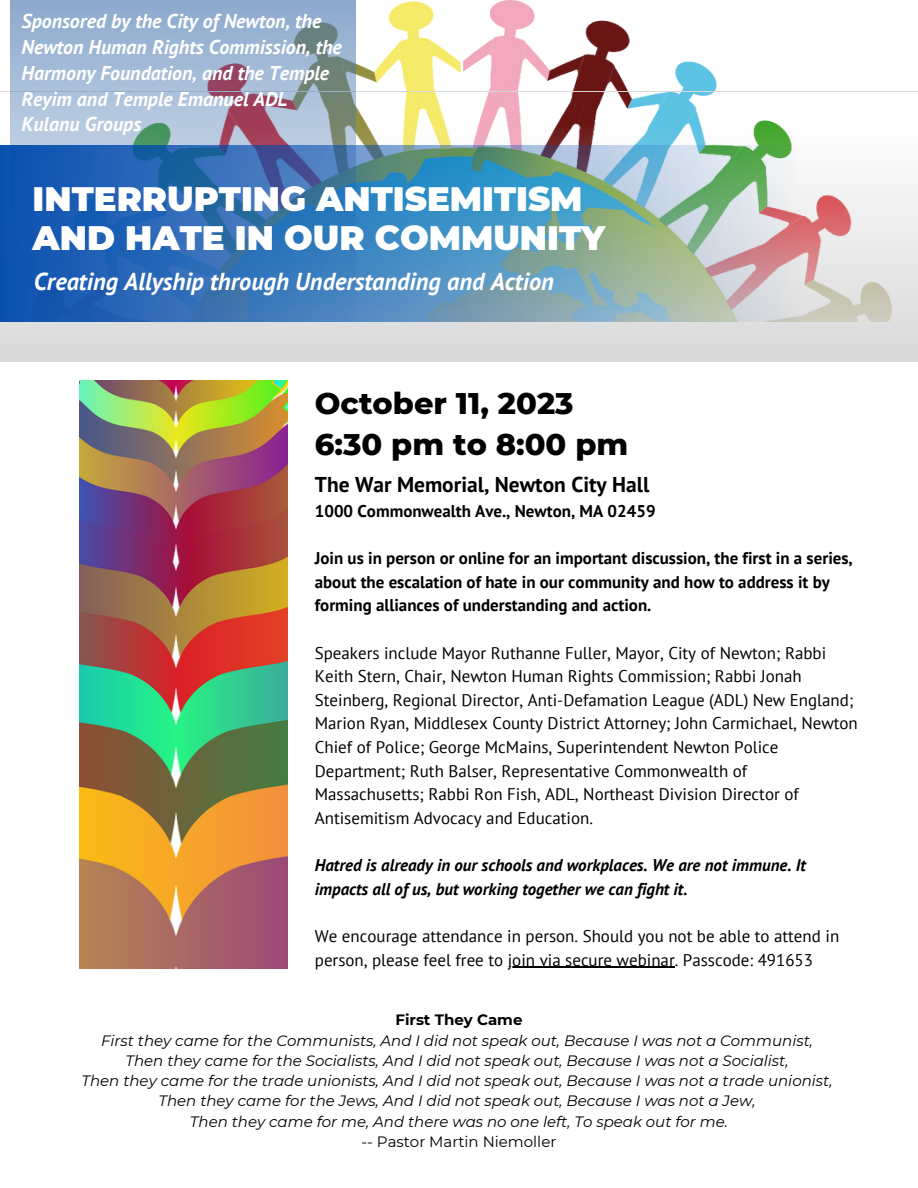
<style>
.page{position:relative;width:918px;height:1188px;background:#fff}
.page>*{position:absolute;margin:0;border:0;box-sizing:border-box;transform-origin:0 0}
.t1{font:900 33.9px "Montserrat";color:#fff}
.t2{font:800 30.45px "Montserrat";color:#000}
.t3{font:italic 700 24.45px "PT Sans";color:#fff}
.t4{font:700 21.45px "PT Sans";color:#000}
.t5{font:italic 700 19.95px/25.8px "PT Sans";color:#fff}
.t6{font:16.95px/23.7px "PT Sans";color:#000}
.t7{font:700 16.95px/23.7px "PT Sans";color:#000}
.t8{font:italic 700 16.95px/23.7px "PT Sans";color:#000}
.t9{font:italic 15px "Montserrat";color:#000}
.t10{font:15px "Montserrat";color:#000}
.t11{font:700 15px "Montserrat";color:#000}
</style>
<div class="page">
<img style="left:356px;top:0;width:556px;height:92px">
<svg style="left:0;top:92px;width:918px;height:270px"></svg>
<svg style="left:10px;top:0;width:346px;height:390px;background:#b2becf"></svg>
<img style="left:0;top:146px;width:909px;height:175px">
<img style="left:79px;top:380px;width:208px;height:589px">
<hr style="left:508px;top:967px;width:167px;height:1px;background:#000">
<p class="t5" style="left:22px;top:8px;width:322px">Sponsored by the City of Newton, the<br>Newton Human Rights Commission, the<br>Harmony Foundation, and the Temple<br>Reyim and Temple Emanuel ADL<br>Kulanu Groups</p>
<p class="t1" style="left:33px;top:178px;width:551px">INTERRUPTING ANTISEMITISM</p>
<p class="t1" style="left:33px;top:217px;width:574px">AND HATE IN OUR COMMUNITY</p>
<p class="t3" style="left:34px;top:266px;width:522px">Creating Allyship through Understanding and Action</p>
<p class="t2" style="left:315px;top:384px;width:260px">October 11, 2023</p>
<p class="t2" style="left:315px;top:426px;width:315px">6:30 pm to 8:00 pm</p>
<p class="t4" style="left:315px;top:470px;width:336px">The War Memorial, Newton City Hall</p>
<p class="t7" style="left:315px;top:499px;width:342px">1000 Commonwealth Ave., Newton, MA 02459</p>
<p class="t7" style="left:315px;top:546px;width:540px">Join us in person or online for an important discussion, the first in a series, about the escalation of hate in our community and how to address it by forming alliances of understanding and action.</p>
<p class="t6" style="left:315px;top:640px;width:545px">Speakers include Mayor Ruthanne Fuller, Mayor, City of Newton; Rabbi Keith Stern, Chair, Newton Human Rights Commission; Rabbi Jonah Steinberg, Regional Director, Anti-Defamation League (ADL) New England; Marion Ryan, Middlesex County District Attorney; John Carmichael, Newton Chief of Police; George McMains, Superintendent Newton Police Department; Ruth Balser, Representative Commonwealth of Massachusetts; Rabbi Ron Fish, ADL, Northeast Division Director of Antisemitism Advocacy and Education.</p>
<p class="t8" style="left:315px;top:853px;width:493px">Hatred is already in our schools and workplaces. We are not immune. It impacts all of us, but working together we can fight it.</p>
<p class="t6" style="left:315px;top:924px;width:526px">We encourage attendance in person. Should you not be able to attend in person, please feel free to join via secure webinar. Passcode: 491653</p>
<p class="t11" style="left:395px;top:1011px;width:129px">First They Came</p>
<p class="t9" style="left:101px;top:1031px;width:713px">First they came for the Communists, And I did not speak out, Because I was not a Communist,</p>
<p class="t9" style="left:125px;top:1051px;width:665px">Then they came for the Socialists, And I did not speak out, Because I was not a Socialist,</p>
<p class="t9" style="left:82px;top:1072px;width:753px">Then they came for the trade unionists, And I did not speak out, Because I was not a trade unionist,</p>
<p class="t9" style="left:158px;top:1092px;width:599px">Then they came for the Jews, And I did not speak out, Because I was not a Jew,</p>
<p class="t9" style="left:190px;top:1112px;width:540px">Then they came for me, And there was no one left, To speak out for me.</p>
<p class="t10" style="left:362px;top:1132px;width:196px">-- Pastor Martin Niemoller</p>
</div>
